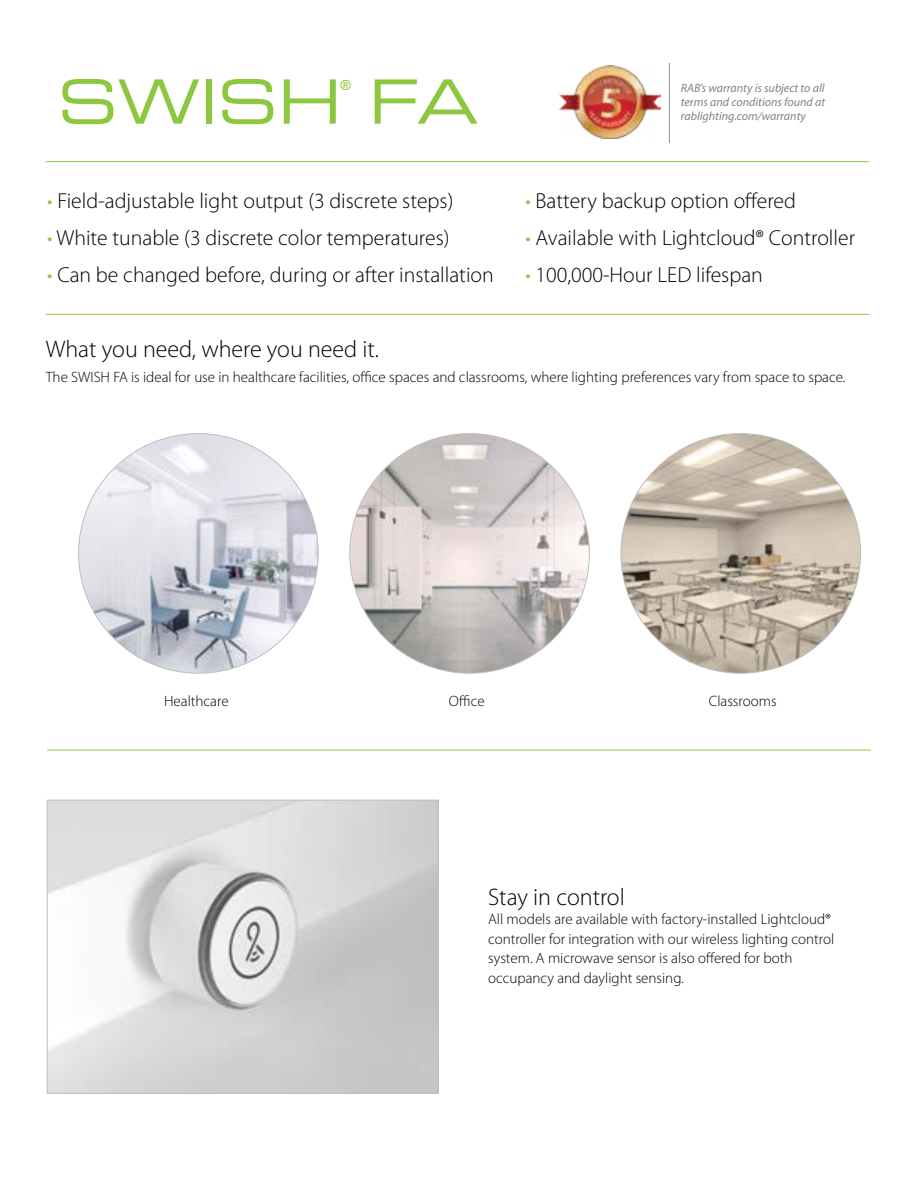
<style>
.page{position:relative;width:918px;height:1188px;background:#fff}
.page>*{position:absolute;margin:0;border:0;box-sizing:border-box;transform-origin:0 0}
.t1{font:61.2px "Eurostile Extended Two";color:#8dc63f}
.t2{font:300 24px "Myriad Pro";color:#000}
.t3{font:300 21.75px "Myriad Pro";color:#000}
.t4{font:300 15px/19.5px "Myriad Pro";color:#000}
.t5{font:13.95px "Eurostile Extended Two";color:#8dc63f}
.t6{font:italic 12px/14.4px "Myriad Pro";color:#808285}
.s1{color:#8dc63f}
</style>
<div class="page">
<hr style="left:46px;top:161px;width:823px;height:1px;background:#8dc63f">
<hr style="left:46px;top:314px;width:823px;height:1px;background:#8dc63f">
<hr style="left:47px;top:750px;width:824px;height:1px;background:#8dc63f">
<img style="left:559px;top:65px;width:102px;height:74px">
<hr style="left:669px;top:63px;width:1px;height:80px;background:#939598">
<img style="left:79px;top:434px;width:239px;height:239px;border-radius:120px">
<img style="left:350px;top:434px;width:239px;height:239px;border-radius:118px">
<img style="left:621px;top:434px;width:240px;height:239px;border-radius:120px">
<img style="left:49px;top:802px;width:388px;height:290px">
<div style="left:47px;top:800px;width:392px;height:294px;border:1px solid #bcbec0"></div>
<h1 class="t1" style="left:58px;top:60px;width:422px">SWISH FA</h1>
<p class="t5" style="left:340px;top:75px;width:13px">®</p>
<h3 class="t3" style="left:47px;top:189px;width:408px"><span class="s1">•</span> Field-adjustable light output (3 discrete steps)</h3>
<h3 class="t3" style="left:47px;top:226px;width:404px"><span class="s1">•</span> White tunable (3 discrete color temperatures)</h3>
<h3 class="t3" style="left:47px;top:262px;width:448px"><span class="s1">•</span> Can be changed before, during or after installation</h3>
<p class="t6" style="left:681px;top:81px;width:146px">RAB’s warranty is subject to all terms and conditions found at</p>
<p class="t6" style="left:681px;top:110px;width:127px">rablighting.com/warranty</p>
<h3 class="t3" style="left:525px;top:189px;width:272px"><span class="s1">•</span> Battery backup option offered</h3>
<h3 class="t3" style="left:525px;top:226px;width:331px"><span class="s1">•</span> Available with Lightcloud® Controller</h3>
<h3 class="t3" style="left:525px;top:262px;width:239px"><span class="s1">•</span> 100,000-Hour LED lifespan</h3>
<h2 class="t2" style="left:46px;top:336px;width:335px">What you need, where you need it.</h2>
<p class="t4" style="left:46px;top:368px;width:801px">The SWISH FA is ideal for use in healthcare facilities, office spaces and classrooms, where lighting preferences vary from space to space.</p>
<p class="t4" style="left:164px;top:692px;width:66px">Healthcare</p>
<p class="t4" style="left:449px;top:692px;width:37px">Office</p>
<p class="t4" style="left:709px;top:692px;width:69px">Classrooms</p>
<h2 class="t2" style="left:488px;top:883px;width:138px">Stay in control</h2>
<p class="t4" style="left:488px;top:910px;width:348px">All models are available with factory-installed Lightcloud® controller for integration with our wireless lighting control system. A microwave sensor is also offered for both occupancy and daylight sensing.</p>
</div>
